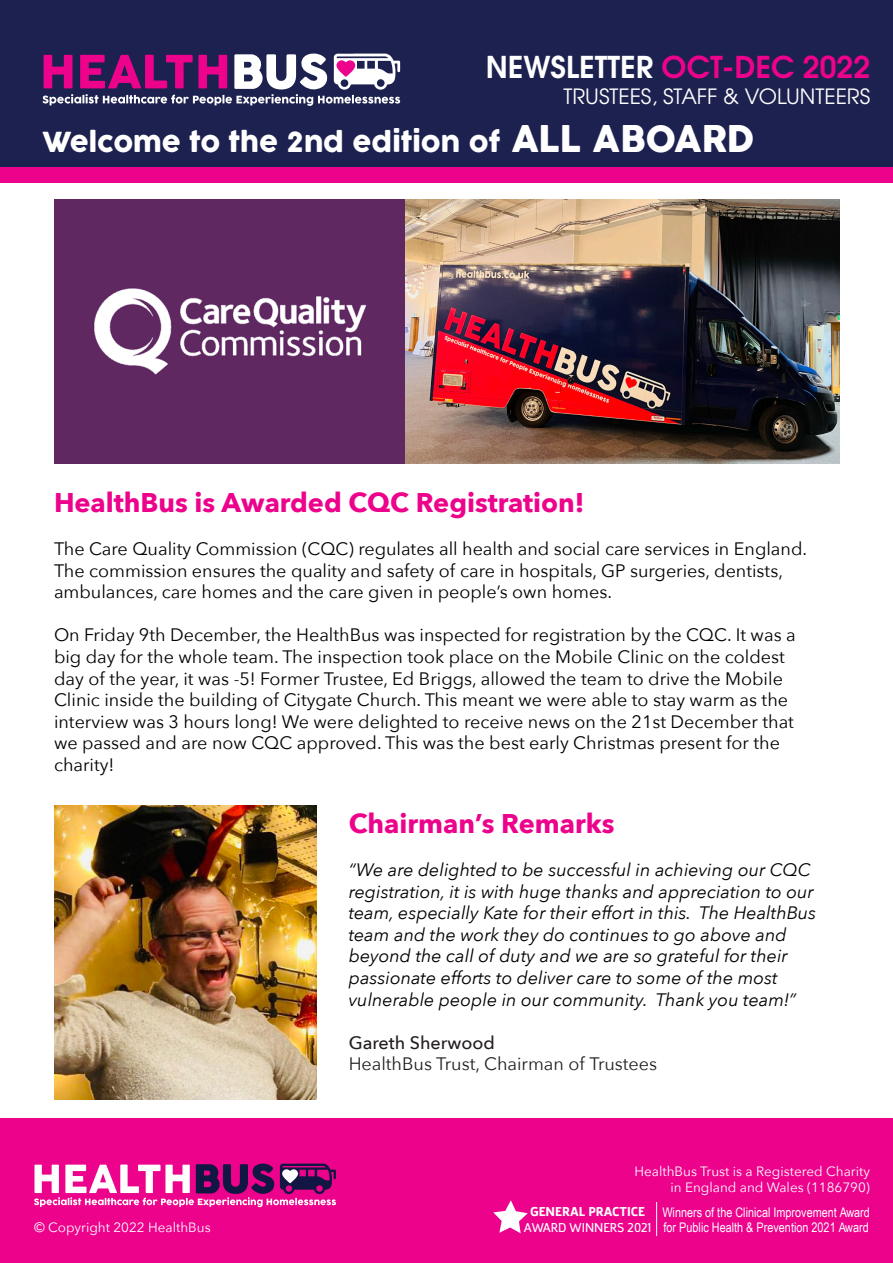
<style>
.page{position:relative;width:893px;height:1263px;background:#fff}
.page>*{position:absolute;margin:0;border:0;box-sizing:border-box;transform-origin:0 0}
.t1{font:700 30px "Te X Gyre Adventor";color:#ed028c}
.t2{font:700 27px "Avenir Next";color:#ed028c}
.t3{font:27px "COCOGOOSE";color:#fff}
.t4{font:21px "Te X Gyre Adventor";color:#fff}
.t5{font:18px/21.6px "Avenir Next";color:#000}
.t6{font:italic 18px/21.6px "Avenir Next";color:#000}
.t7{font:18px "Avenir Next";color:#231f20}
.t8{font:500 18px "Avenir Next";color:#231f20}
.t9{font:13.5px "Avenir Next";color:#fff}
.t10{font:13.2px "Arial Narrow";color:#fff}
.t11{font:13.2px "Argumentum";color:#fff}
.t12{font:700 13.2px "Argumentum";color:#fff}
.s1{color:#fff}
.s2{font-size:36px}
</style>
<div class="page">
<div style="left:0;top:0;width:893px;height:183px;background:#1d214f"></div>
<svg style="left:43px;top:54px;width:357px;height:52px"></svg>
<div style="left:0;top:167px;width:893px;height:16px;background:#ed028c"></div>
<div style="left:0;top:1118px;width:893px;height:145px;background:#ed028c"></div>
<svg style="left:34px;top:1163px;width:302px;height:44px"></svg>
<hr style="left:656px;top:1202px;width:1px;height:34px;background:#fff">
<svg style="left:493px;top:1200px;width:35px;height:33px"></svg>
<img style="left:54px;top:806px;width:263px;height:293px">
<img style="left:54px;top:200px;width:785px;height:263px">
<p class="t1" style="left:486px;top:41px;width:386px"><span class="s1">NEWSLETTER</span> OCT-DEC 2022</p>
<p class="t4" style="left:563px;top:79px;width:308px">TRUSTEES, STAFF &amp; VOLUNTEERS</p>
<p class="t3" style="left:43px;top:122px;width:714px">Welcome to the 2nd edition of <span class="s2">ALL ABOARD</span></p>
<p class="t2" style="left:54px;top:479px;width:532px">HealthBus is Awarded CQC Registration!</p>
<p class="t5" style="left:54px;top:537px;width:755px">The Care Quality Commission (CQC) regulates all health and social care services in England.<br>The commission ensures the quality and safety of care in hospitals, GP surgeries, dentists, ambulances, care homes and the care given in people’s own homes.</p>
<p class="t5" style="left:54px;top:623px;width:743px">On Friday 9th December, the HealthBus was inspected for registration by the CQC. It was a big day for the whole team. The inspection took place on the Mobile Clinic on the coldest day of the year, it was -5! Former Trustee, Ed Briggs, allowed the team to drive the Mobile Clinic inside the building of Citygate Church. This meant we were able to stay warm as the interview was 3 hours long! We were delighted to receive news on the 21st December that we passed and are now CQC approved. This was the best early Christmas present for the charity!</p>
<p class="t2" style="left:349px;top:800px;width:267px">Chairman’s Remarks</p>
<p class="t6" style="left:349px;top:858px;width:469px">“We are delighted to be successful in achieving our CQC registration, it is with huge thanks and appreciation to our team, especially Kate for their effort in this. The HealthBus team and the work they do continues to go above and beyond the call of duty and we are so grateful for their passionate efforts to deliver care to some of the most vulnerable people in our community. Thank you team!”</p>
<p class="t8" style="left:349px;top:1027px;width:148px">Gareth Sherwood</p>
<p class="t7" style="left:349px;top:1049px;width:310px">HealthBus Trust, Chairman of Trustees</p>
<p class="t9" style="left:634px;top:1160px;width:237px">HealthBus Trust is a Registered Charity</p>
<p class="t9" style="left:670px;top:1176px;width:201px">in England and Wales (1186790)</p>
<p class="t12" style="left:530px;top:1203px;width:117px">GENERAL PRACTICE</p>
<p class="t11" style="left:524px;top:1219px;width:129px">AWARD WINNERS 2021</p>
<p class="t10" style="left:662px;top:1202px;width:209px">Winners of the Clinical Improvement Award</p>
<p class="t9" style="left:34px;top:1215px;width:178px">© Copyright 2022 HealthBus</p>
<p class="t10" style="left:663px;top:1218px;width:207px">for Public Health &amp; Prevention 2021 Award</p>
</div>
